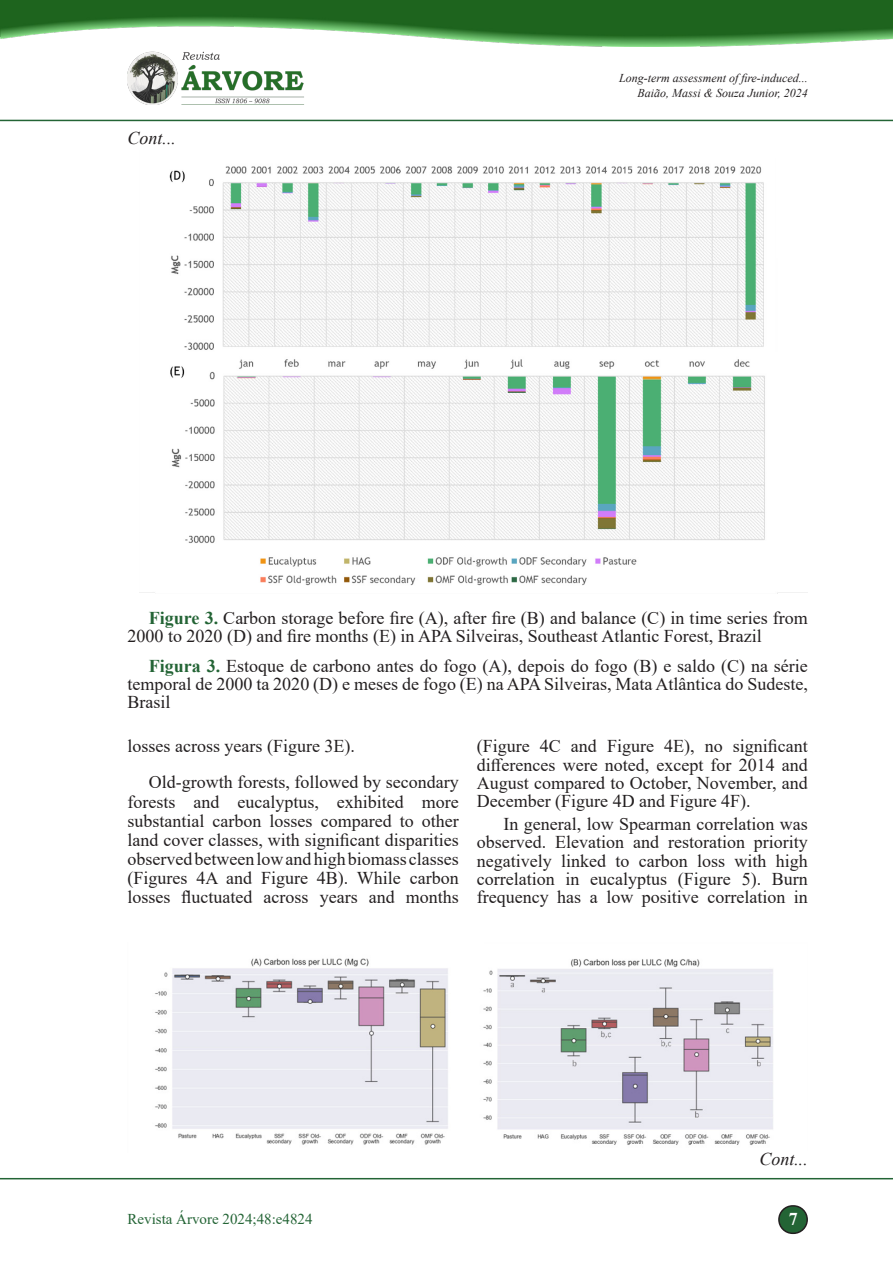
<style>
.page{position:relative;width:893px;height:1263px;background:#fff}
.page>*{position:absolute;margin:0;border:0;box-sizing:border-box;transform-origin:0 0}
.Texto{font:18px/18.3px "Times New Roman";color:#231f20;text-align:justify}
.t1{font:italic 18px "Times New Roman";color:#231f20}
.t2{font:700 18px "Times New Roman";color:#fff}
.Rodapé{font:15px "Times New Roman";color:#236435}
.Cabeçalho_pag__impar{font:italic 12px "Times New Roman";color:#231f20}
.s1{font-weight:700;color:#236435}
</style>
<div class="page">
<hr style="left:0;top:1178px;width:893px;height:1px;background:#236435">
<hr style="left:0;top:120px;width:893px;height:1px;background:#236435">
<div style="left:779px;top:1206px;width:28px;height:27px;background:#236435;border-radius:14px"></div>
<div style="left:778px;top:1205px;width:30px;height:29px;border:2px solid #231f20;border-radius:14px"></div>
<img style="left:128px;top:51px;width:176px;height:54px">
<img style="left:0;top:0;width:893px;height:47px">
<img style="left:139px;top:166px;width:669px;height:427px">
<img style="left:155px;top:958px;width:618px;height:187px">
<p class="t1" style="left:128px;top:126px;width:50px">Cont...</p>
<p class="Cabeçalho_pag__impar" style="left:619px;top:69px;width:190px">Long-term assessment of fire-induced...</p>
<p class="Cabeçalho_pag__impar" style="left:638px;top:84px;width:172px">Baião, Massi &amp; Souza Junior, 2024</p>
<p class="Texto" style="left:128px;top:608px;width:682px;text-indent:21px"><span class="s1">Figure 3.</span> Carbon storage before fire (A), after fire (B) and balance (C) in time series from<br>2000 to 2020 (D) and fire months (E) in APA Silveiras, Southeast Atlantic Forest, Brazil</p>
<p class="Texto" style="left:128px;top:657px;width:682px;text-indent:21px"><span class="s1">Figura 3.</span> Estoque de carbono antes do fogo (A), depois do fogo (B) e saldo (C) na série temporal de 2000 ta 2020 (D) e meses de fogo (E) na APA Silveiras, Mata Atlântica do Sudeste, Brasil</p>
<p class="Texto" style="left:128px;top:737px;width:229px">losses across years (Figure 3E).</p>
<p class="Texto" style="left:128px;top:772px;width:333px;line-height:19px;text-indent:21px">Old-growth forests, followed by secondary forests and eucalyptus, exhibited more substantial carbon losses compared to other land cover classes, with significant disparities observed between low and high biomass classes (Figures 4A and Figure 4B). While carbon losses fluctuated across years and months</p>
<p class="Texto" style="left:477px;top:737px;width:333px">(Figure 4C and Figure 4E), no significant differences were noted, except for 2014 and August compared to October, November, and December (Figure 4D and Figure 4F).</p>
<p class="Texto" style="left:477px;top:814px;width:333px;text-indent:27px">In general, low Spearman correlation was observed. Elevation and restoration priority negatively linked to carbon loss with high correlation in eucalyptus (Figure 5). Burn frequency has a low positive correlation in</p>
<p class="t1" style="left:759px;top:1147px;width:50px">Cont...</p>
<p class="Rodapé" style="left:128px;top:1208px;width:186px">Revista Árvore 2024;48:e4824</p>
<p class="t2" style="left:789px;top:1206px;width:10px">7</p>
</div>
